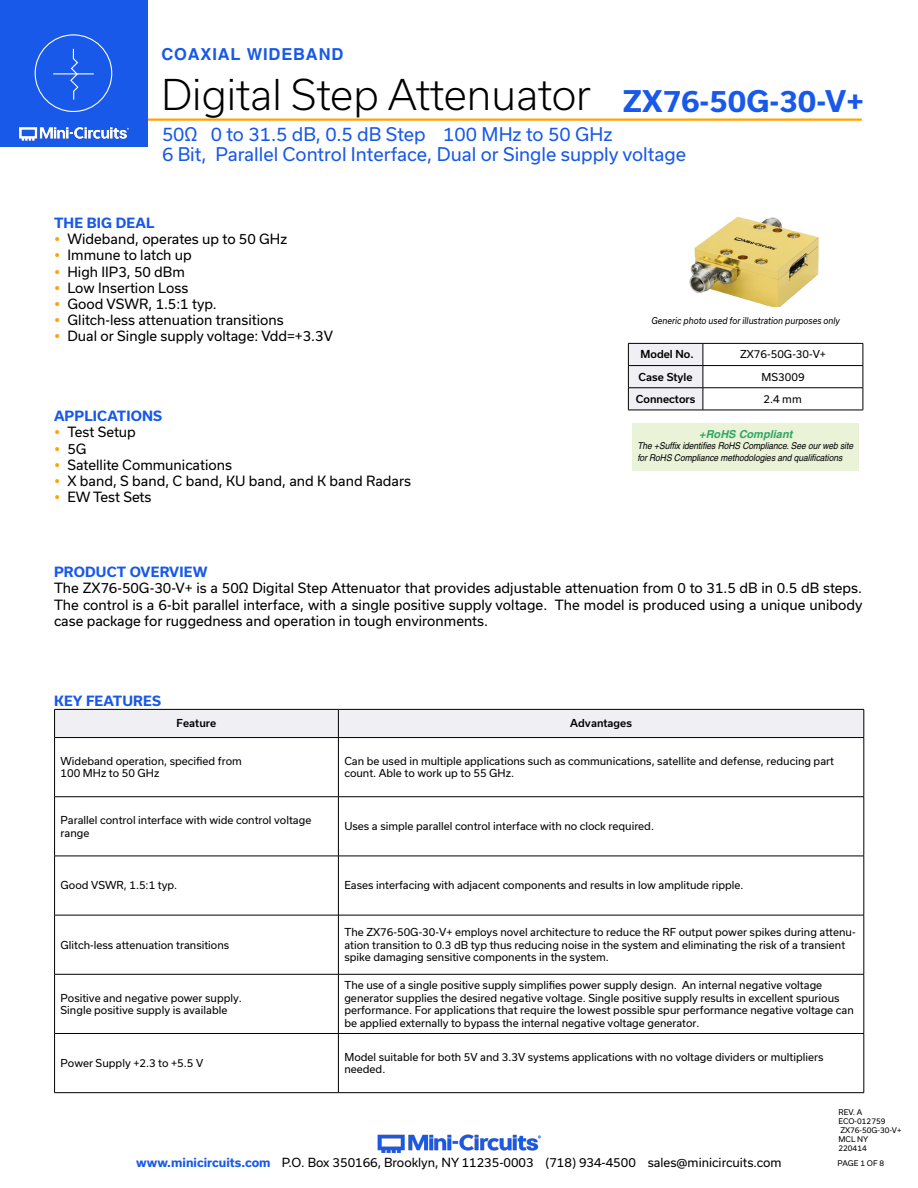
<style>
.page{position:relative;width:918px;height:1188px;background:#fff}
.page>*{position:absolute;margin:0;border:0;box-sizing:border-box;transform-origin:0 0}
.t1{font:300 40.5px "Usual";color:#000}
.t2{font:700 28.5px "Usual";color:#1859ea}
.Frequency{font:18px "Usual";color:#1859ea}
.t3{font:700 16.5px "Helvetica";letter-spacing:.05em;color:#1859ea}
.Regular_Copy{font:13.5px/16.2px "Usual";color:#000;text-align:justify}
.Blue_Headers{font:700 13.5px "Usual";letter-spacing:.015em;color:#1859ea}
.t4{font:12px "Usual";color:#000}
.t5{font:italic 700 10.95px "Helvetica";color:rgb(0 148 68/.8)}
.Table_Body_Left_Just{font:10.5px/12.6px "Usual";color:#000}
.Table_Header_Center{font:500 10.5px "Usual";color:#000}
.Table_Body_Center{font:10.5px "Usual";color:#000}
.t6{font:italic 9.45px/11.2px "Helvetica";letter-spacing:-.005em;color:#000;scale:.9 1}
.t7{font:italic 9px "Usual";color:#000;scale:.9 1}
.Revision{font:7.5px "Usual";color:#000}
.s1{font-weight:700;color:#1859ea}
</style>
<div class="page">
<hr style="left:129px;top:118px;width:733px;height:3px;background:#ffa300">
<div style="left:0;top:0;width:147px;height:147px;background:#1859ea"></div>
<hr style="left:917px;top:0;width:1px;height:147px;background:#1859ea">
<img style="left:19px;top:126px;width:110px;height:15px">
<div style="left:35px;top:34px;width:77px;height:78px;border:1px solid #fff;border-radius:50%"></div>
<hr style="left:53px;top:73px;width:41px;height:1px;background:#fff">
<svg style="left:69px;top:48px;width:10px;height:52px"></svg>
<img style="left:377px;top:1134px;width:164px;height:19px">
<div style="left:54px;top:709px;width:811px;height:29px;background:#efeff4"></div>
<hr style="left:54px;top:737px;width:284px;height:1px;background:#000">
<hr style="left:54px;top:738px;width:1px;height:59px;background:#000">
<hr style="left:338px;top:737px;width:526px;height:1px;background:#000">
<hr style="left:338px;top:738px;width:1px;height:59px;background:#000">
<hr style="left:864px;top:738px;width:1px;height:59px;background:#000">
<hr style="left:54px;top:796px;width:284px;height:1px;background:#000">
<hr style="left:54px;top:797px;width:1px;height:59px;background:#000">
<hr style="left:338px;top:796px;width:526px;height:1px;background:#000">
<hr style="left:338px;top:797px;width:1px;height:59px;background:#000">
<hr style="left:864px;top:797px;width:1px;height:59px;background:#000">
<hr style="left:54px;top:856px;width:284px;height:1px;background:#000">
<hr style="left:54px;top:856px;width:1px;height:59px;background:#000">
<hr style="left:338px;top:856px;width:526px;height:1px;background:#000">
<hr style="left:338px;top:856px;width:1px;height:59px;background:#000">
<hr style="left:864px;top:856px;width:1px;height:59px;background:#000">
<hr style="left:54px;top:915px;width:284px;height:1px;background:#000">
<hr style="left:54px;top:915px;width:1px;height:59px;background:#000">
<hr style="left:338px;top:915px;width:526px;height:1px;background:#000">
<hr style="left:338px;top:915px;width:1px;height:59px;background:#000">
<hr style="left:864px;top:915px;width:1px;height:59px;background:#000">
<hr style="left:54px;top:974px;width:284px;height:1px;background:#000">
<hr style="left:54px;top:974px;width:1px;height:59px;background:#000">
<hr style="left:338px;top:974px;width:526px;height:1px;background:#000">
<hr style="left:338px;top:974px;width:1px;height:59px;background:#000">
<hr style="left:864px;top:974px;width:1px;height:59px;background:#000">
<hr style="left:54px;top:1033px;width:284px;height:1px;background:#000">
<hr style="left:54px;top:1034px;width:1px;height:58px;background:#000">
<hr style="left:338px;top:1033px;width:526px;height:1px;background:#000">
<hr style="left:338px;top:1034px;width:1px;height:58px;background:#000">
<hr style="left:864px;top:1034px;width:1px;height:58px;background:#000">
<hr style="left:54px;top:1092px;width:284px;height:1px;background:#000">
<hr style="left:338px;top:1092px;width:526px;height:1px;background:#000">
<img style="left:689px;top:218px;width:130px;height:88px">
<div style="left:633px;top:424px;width:226px;height:47px;background:#eaf2d8"></div>
<hr style="left:703px;top:343px;width:160px;height:1px;background:#000">
<hr style="left:703px;top:365px;width:160px;height:1px;background:#000">
<hr style="left:703px;top:388px;width:160px;height:1px;background:#000">
<svg style="left:628px;top:343px;width:76px;height:67px"></svg>
<svg style="left:863px;top:344px;width:1px;height:66px"></svg>
<hr style="left:628px;top:410px;width:75px;height:1px;background:#000">
<hr style="left:703px;top:410px;width:160px;height:1px;background:#000">
<h3 class="t3" style="left:161px;top:44px;width:183px">COAXIAL WIDEBAND</h3>
<h1 class="t1" style="left:161px;top:72px;width:431px">Digital Step Attenuator</h1>
<h2 class="t2" style="left:623px;top:85px;width:243px">ZX76-50G-30-V+</h2>
<p class="Frequency" style="left:162px;top:124px;width:452px">50Ω 0 to 31.5 dB, 0.5 dB Step 100 MHz to 50 GHz</p>
<p class="Frequency" style="left:162px;top:143px;width:526px">6 Bit, Parallel Control Interface, Dual or Single supply voltage</p>
<p class="Blue_Headers" style="left:54px;top:215px;width:102px">THE BIG DEAL</p>
<p class="Regular_Copy" style="left:68px;top:231px;width:221px">Wideband, operates up to 50 GHz</p>
<p class="Regular_Copy" style="left:68px;top:247px;width:126px">Immune to latch up</p>
<p class="Regular_Copy" style="left:68px;top:263px;width:119px">High IIP3, 50 dBm</p>
<p class="Regular_Copy" style="left:68px;top:280px;width:122px">Low Insertion Loss</p>
<p class="Regular_Copy" style="left:68px;top:296px;width:151px">Good VSWR, 1.5:1 typ.</p>
<p class="Regular_Copy" style="left:68px;top:312px;width:218px">Glitch-less attenuation transitions</p>
<p class="Regular_Copy" style="left:68px;top:328px;width:267px">Dual or Single supply voltage: Vdd=+3.3V</p>
<p class="Blue_Headers" style="left:54px;top:408px;width:110px">APPLICATIONS</p>
<p class="Regular_Copy" style="left:68px;top:424px;width:70px">Test Setup</p>
<p class="Regular_Copy" style="left:68px;top:440px;width:21px">5G</p>
<p class="Regular_Copy" style="left:68px;top:457px;width:166px">Satellite Communications</p>
<p class="Regular_Copy" style="left:68px;top:473px;width:345px">X band, S band, C band, KU band, and K band Radars</p>
<p class="Regular_Copy" style="left:68px;top:489px;width:86px">EW Test Sets</p>
<p class="t7" style="left:651px;top:315px;width:211px">Generic photo used for illustration purposes only</p>
<p class="Table_Header_Center" style="left:641px;top:348px;width:55px">Model No.</p>
<p class="Table_Body_Center" style="left:740px;top:348px;width:88px">ZX76-50G-30-V+</p>
<p class="Table_Header_Center" style="left:639px;top:371px;width:55px">Case Style</p>
<p class="Table_Body_Center" style="left:762px;top:371px;width:45px">MS3009</p>
<p class="Table_Header_Center" style="left:636px;top:393px;width:61px">Connectors</p>
<p class="Table_Body_Center" style="left:764px;top:393px;width:40px">2.4 mm</p>
<p class="t5" style="left:699px;top:427px;width:95px">+RoHS Compliant</p>
<p class="t6" style="left:637px;top:440px;width:241px">The +Suffix identifies RoHS Compliance. See our web site for RoHS Compliance methodologies and qualifications</p>
<p class="Blue_Headers" style="left:54px;top:564px;width:155px">PRODUCT OVERVIEW</p>
<p class="Regular_Copy" style="left:54px;top:580px;width:810px">The ZX76-50G-30-V+ is a 50Ω Digital Step Attenuator that provides adjustable attenuation from 0 to 31.5 dB in 0.5 dB steps.<br>The control is a 6-bit parallel interface, with a single positive supply voltage. The model is produced using a unique unibody case package for ruggedness and operation in tough environments.</p>
<p class="Blue_Headers" style="left:54px;top:693px;width:108px">KEY FEATURES</p>
<p class="Table_Header_Center" style="left:177px;top:717px;width:41px">Feature</p>
<p class="Table_Header_Center" style="left:570px;top:717px;width:63px">Advantages</p>
<p class="Table_Body_Left_Just" style="left:61px;top:755px;width:183px">Wideband operation, specified from</p>
<p class="Table_Body_Left_Just" style="left:61px;top:767px;width:100px">100 MHz to 50 GHz</p>
<p class="Table_Body_Left_Just" style="left:344px;top:755px;width:491px">Can be used in multiple applications such as communications, satellite and defense, reducing part count. Able to work up to 55 GHz.</p>
<p class="Table_Body_Left_Just" style="left:61px;top:814px;width:252px">Parallel control interface with wide control voltage range</p>
<p class="Table_Body_Left_Just" style="left:344px;top:820px;width:311px">Uses a simple parallel control interface with no clock required.</p>
<p class="Table_Body_Left_Just" style="left:61px;top:879px;width:118px">Good VSWR, 1.5:1 typ.</p>
<p class="Table_Body_Left_Just" style="left:344px;top:879px;width:401px">Eases interfacing with adjacent components and results in low amplitude ripple.</p>
<p class="Table_Body_Left_Just" style="left:61px;top:938px;width:170px">Glitch-less attenuation transitions</p>
<p class="Table_Body_Left_Just" style="left:61px;top:991px;width:183px">Positive and negative power supply.</p>
<p class="Table_Body_Left_Just" style="left:61px;top:1004px;width:168px">Single positive supply is available</p>
<p class="Table_Body_Left_Just" style="left:344px;top:926px;width:513px">The ZX76-50G-30-V+ employs novel architecture to reduce the RF output power spikes during attenu&shy;ation transition to 0.3 dB typ thus reducing noise in the system and eliminating the risk of a transient spike damaging sensitive components in the system.</p>
<p class="Table_Body_Left_Just" style="left:344px;top:979px;width:511px">The use of a single positive supply simplifies power supply design. An internal negative voltage generator supplies the desired negative voltage. Single positive supply results in excellent spurious performance. For applications that require the lowest possible spur performance negative voltage can be applied externally to bypass the internal negative voltage generator.</p>
<p class="Table_Body_Left_Just" style="left:61px;top:1057px;width:144px">Power Supply +2.3 to +5.5 V</p>
<p class="Table_Body_Left_Just" style="left:344px;top:1050px;width:481px">Model suitable for both 5V and 3.3V systems applications with no voltage dividers or multipliers needed.</p>
<p class="Revision" style="left:838px;top:1108px;width:25px">REV. A</p>
<p class="Revision" style="left:838px;top:1117px;width:48px">ECO-012759</p>
<p class="Revision" style="left:840px;top:1126px;width:63px">ZX76-50G-30-V+</p>
<p class="Revision" style="left:838px;top:1135px;width:31px">MCL NY</p>
<p class="Revision" style="left:838px;top:1144px;width:30px">220414</p>
<p class="t4" style="left:136px;top:1156px;width:647px"><span class="s1">www.minicircuits.com</span> P.O. Box 350166, Brooklyn, NY 11235-0003 (718) 934-4500 sales@minicircuits.com</p>
<p class="Revision" style="left:838px;top:1159px;width:48px">PAGE 1 OF 8</p>
</div>
